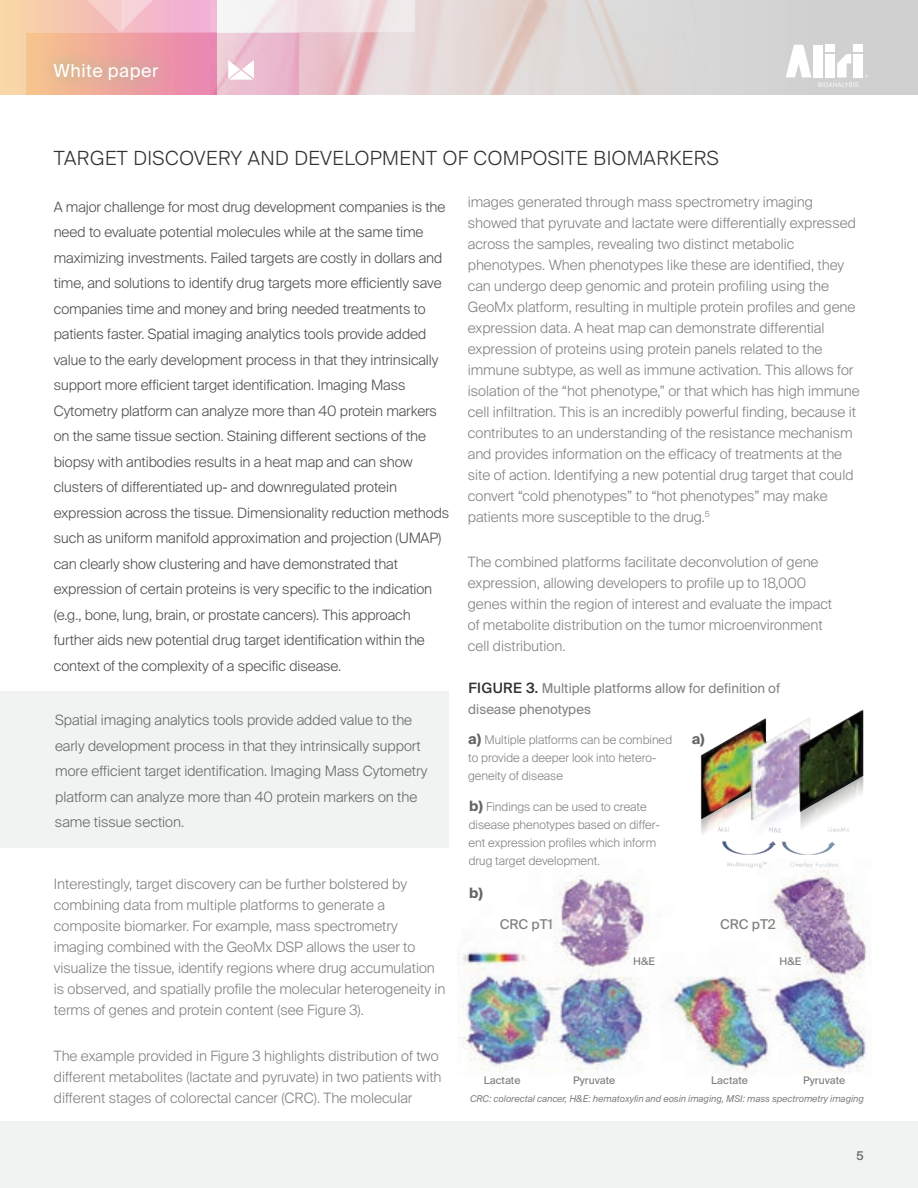
<style>
.page{position:relative;width:918px;height:1188px;background:#fff}
.page>*{position:absolute;margin:0;border:0;box-sizing:border-box;transform-origin:0 0}
.t1{font:22.5px "Suisse Intl";letter-spacing:.025em;color:#fff}
.t2{font:300 19.5px "Suisse Intl";letter-spacing:.025em;color:#313232}
.t3{font:18px "Suisse Intl";letter-spacing:.025em;color:#fff}
.t4{font:300 14.25px/21px "Suisse Intl";color:#7f807f}
.t5{font:300 14.25px/25.5px "Suisse Intl";letter-spacing:-.005em;color:#4b4c4c}
.t6{font:300 14.25px/25.5px "Suisse Intl";color:#666}
.t7{font:700 14.25px "Suisse Intl";color:#666}
.t8{font:13.5px/21px "Suisse Intl";color:#7f807f}
.t9{font:13.5px "Suisse Intl";color:#7f807f}
.t10{font:300 12px/18px "Suisse Intl";color:#7f807f}
.t11{font:500 12px "Suisse Intl";color:#666}
.t12{font:10.5px "Suisse Intl";color:#7f807f}
.t13{font:italic 9.3px "Suisse Intl";color:#7f807f}
.s1{font-weight:500;font-size:14.25px;color:#313232}
.s2{font-weight:700;font-size:14.25px;color:#666}
</style>
<div class="page">
<div style="left:0;top:1121px;width:918px;height:67px;background:#f1f3f3"></div>
<img style="left:230px;top:0;width:688px;height:95px">
<div style="left:0;top:0;width:216px;height:95px;background:#f9d5a8"></div>
<svg style="left:26px;top:33px;width:272px;height:62px;background:#ecabb7"></svg>
<svg style="left:230px;top:0;width:185px;height:32px;fill:#f1e5e9"></svg>
<svg style="left:48px;top:0;width:182px;height:33px"></svg>
<div style="left:854px;top:54px;width:9px;height:23px;background:#fff"></div>
<svg style="left:786px;top:45px;width:25px;height:32px"></svg>
<div style="left:814px;top:45px;width:9px;height:32px;background:#fff"></div>
<svg style="left:818px;top:54px;width:40px;height:33px"></svg>
<div style="left:825px;top:45px;width:10px;height:7px;background:#fff"></div>
<div style="left:854px;top:45px;width:9px;height:7px;background:#fff"></div>
<div style="left:37px;top:46px;width:137px;height:50px;background:#6ec492;opacity:.8"></div>
<svg style="left:228px;top:60px;width:26px;height:20px"></svg>
<img style="left:457px;top:875px;width:411px;height:198px">
<img style="left:700px;top:709px;width:164px;height:181px">
<div style="left:0;top:691px;width:449px;height:156px;background:#f1f3f3"></div>
<h1 class="t1" style="left:53px;top:57px;width:132px">White Paper</h1>
<p class="t3" style="left:54px;top:60px;width:107px">White paper</p>
<h2 class="t2" style="left:54px;top:146px;width:666px">TARGET DISCOVERY AND DEVELOPMENT OF COMPOSITE BIOMARKERS</h2>
<p class="t5" style="left:54px;top:194px;width:397px">A major challenge for most drug development companies is the need to evaluate potential molecules while at the same time maximizing investments. Failed targets are costly in dollars and time, and solutions to identify drug targets more efficiently save companies time and money and bring needed treatments to patients faster. Spatial imaging analytics tools provide added value to the early development process in that they intrinsically support more efficient target identification. Imaging Mass Cytometry platform can analyze more than 40 protein markers on the same tissue section. Staining different sections of the biopsy with antibodies results in a heat map and can show clusters of differentiated up- and downregulated protein expression across the tissue. Dimensionality reduction methods such as uniform manifold approximation and projection (UMAP) can clearly show clustering and have demonstrated that expression of certain proteins is very specific to the indication (e.g., bone, lung, brain, or prostate cancers). This approach further aids new potential drug target identification within the context of the complexity of a specific disease.</p>
<p class="t4" style="left:468px;top:192px;width:394px">images generated through mass spectrometry imaging showed that pyruvate and lactate were differentially expressed across the samples, revealing two distinct metabolic phenotypes. When phenotypes like these are identified, they can undergo deep genomic and protein profiling using the GeoMx platform, resulting in multiple protein profiles and gene expression data. A heat map can demonstrate differential expression of proteins using protein panels related to the immune subtype, as well as immune activation. This allows for isolation of the “hot phenotype,” or that which has high immune cell infiltration. This is an incredibly powerful finding, because it contributes to an understanding of the resistance mechanism and provides information on the efficacy of treatments at the site of action. Identifying a new potential drug target that could convert “cold phenotypes” to “hot phenotypes” may make patients more susceptible to the drug.<sup>5</sup></p>
<p class="t4" style="left:468px;top:552px;width:366px">The combined platforms facilitate deconvolution of gene expression, allowing developers to profile up to 18,000 genes within the region of interest and evaluate the impact of metabolite distribution on the tumor microenvironment cell distribution.</p>
<p class="t8" style="left:468px;top:678px;width:314px"><span class="s1">FIGURE 3.</span> Multiple platforms allow for definition of disease phenotypes</p>
<p class="t6" style="left:55px;top:707px;width:374px">Spatial imaging analytics tools provide added value to the early development process in that they intrinsically support more efficient target identification. Imaging Mass Cytometry platform can analyze more than 40 protein markers on the same tissue section.</p>
<p class="t10" style="left:468px;top:731px;width:206px"><span class="s2">a)</span> Multiple platforms can be combined to provide a deeper look into hetero&shy;geneity of disease</p>
<p class="t10" style="left:469px;top:798px;width:193px"><span class="s2">b)</span> Findings can be used to create disease phenotypes based on differ&shy;ent expression profiles which inform drug target development.</p>
<p class="t7" style="left:692px;top:731px;width:15px">a)</p>
<p class="t4" style="left:54px;top:874px;width:393px">Interestingly, target discovery can be further bolstered by combining data from multiple platforms to generate a composite biomarker. For example, mass spectrometry imaging combined with the GeoMx DSP allows the user to visualize the tissue, identify regions where drug accumulation is observed, and spatially profile the molecular heterogeneity in terms of genes and protein content (see Figure 3).</p>
<p class="t4" style="left:54px;top:1045px;width:389px">The example provided in Figure 3 highlights distribution of two different metabolites (lactate and pyruvate) in two patients with different stages of colorectal cancer (CRC). The molecular</p>
<p class="t7" style="left:469px;top:885px;width:15px">b)</p>
<p class="t9" style="left:500px;top:917px;width:54px">CRC pT1</p>
<p class="t9" style="left:720px;top:917px;width:57px">CRC pT2</p>
<p class="t12" style="left:633px;top:955px;width:23px">H&amp;E</p>
<p class="t12" style="left:779px;top:955px;width:23px">H&amp;E</p>
<p class="t12" style="left:484px;top:1075px;width:38px">Lactate</p>
<p class="t12" style="left:573px;top:1075px;width:44px">Pyruvate</p>
<p class="t12" style="left:711px;top:1075px;width:38px">Lactate</p>
<p class="t12" style="left:803px;top:1075px;width:44px">Pyruvate</p>
<p class="t13" style="left:470px;top:1094px;width:395px">CRC: colorectal cancer, H&amp;E: hematoxylin and eosin imaging, MSI: mass spectrometry imaging</p>
<p class="t11" style="left:856px;top:1149px;width:9px">5</p>
</div>
